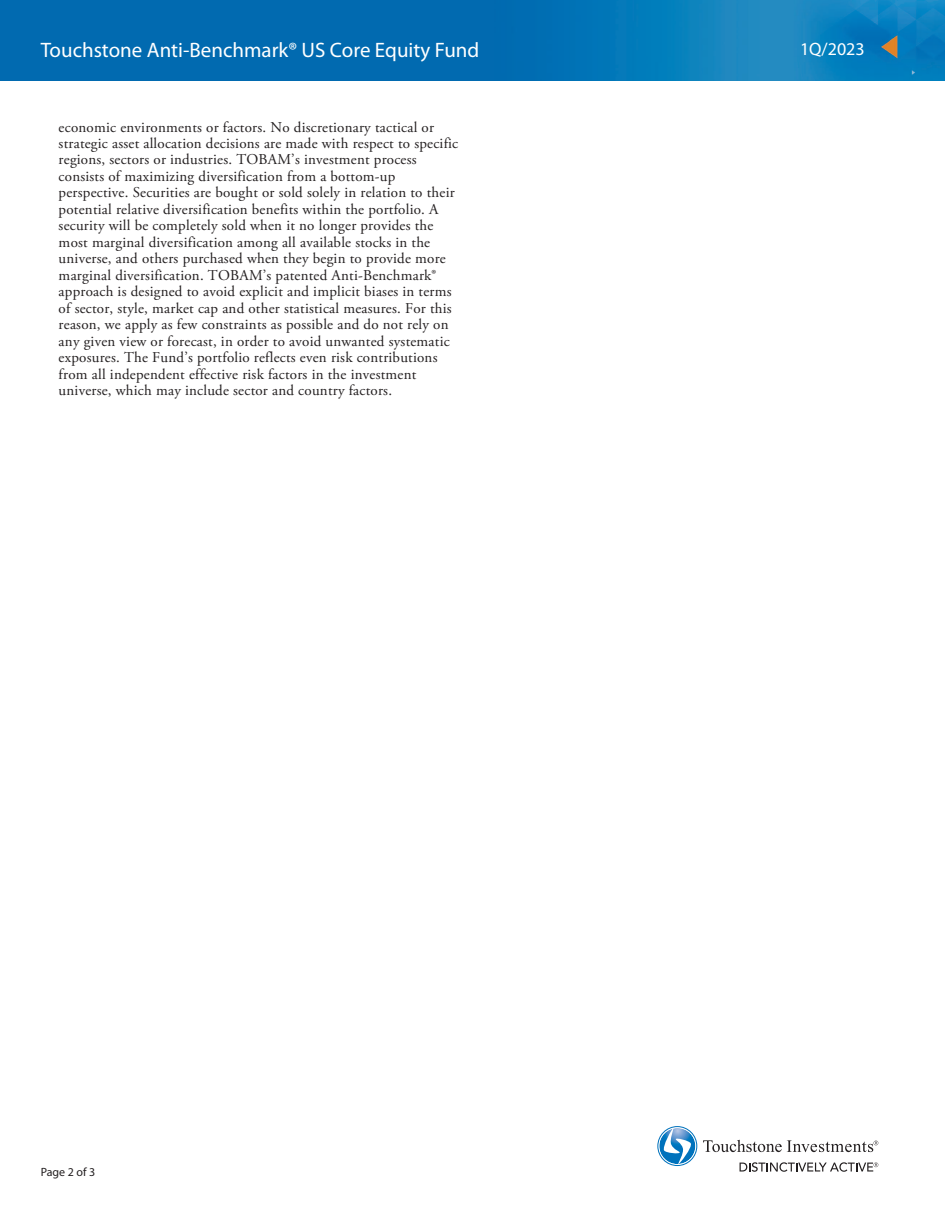
<style>
.page{position:relative;width:945px;height:1215px;background:#fff}
.page>*{position:absolute;margin:0;border:0;box-sizing:border-box;transform-origin:0 0}
.t1{font:21px "Myriad Pro";color:#fff}
.t2{font:18px "Myriad Pro";color:#fff}
.t3{font:15px/16.5px "Adobe Garamond Pro";letter-spacing:.015em;color:#231f20}
.t4{font:12px "Myriad Pro";color:#231f20}
</style>
<div class="page">
<img style="left:0;top:0;width:945px;height:81px">
<svg style="left:657px;top:1126px;width:40px;height:40px"></svg>
<svg style="left:703px;top:1140px;width:175px;height:12px"></svg>
<svg style="left:740px;top:1162px;width:138px;height:10px"></svg>
<h1 class="t1" style="left:41px;top:38px;width:440px">Touchstone Anti-Benchmark® US Core Equity Fund</h1>
<p class="t2" style="left:800px;top:39px;width:66px">1Q/2023</p>
<p class="t3" style="left:59px;top:119px;width:401px">economic environments or factors. No discretionary tactical or strategic asset allocation decisions are made with respect to specific regions, sectors or industries. TOBAM’s investment process consists of maximizing diversification from a bottom-up perspective. Securities are bought or sold solely in relation to their potential relative diversification benefits within the portfolio. A security will be completely sold when it no longer provides the most marginal diversification among all available stocks in the universe, and others purchased when they begin to provide more marginal diversification. TOBAM’s patented Anti-Benchmark® approach is designed to avoid explicit and implicit biases in terms of sector, style, market cap and other statistical measures. For this reason, we apply as few constraints as possible and do not rely on any given view or forecast, in order to avoid unwanted systematic exposures. The Fund’s portfolio reflects even risk contributions from all independent effective risk factors in the investment universe, which may include sector and country factors.</p>
<p class="t4" style="left:41px;top:1166px;width:56px">Page 2 of 3</p>
</div>
